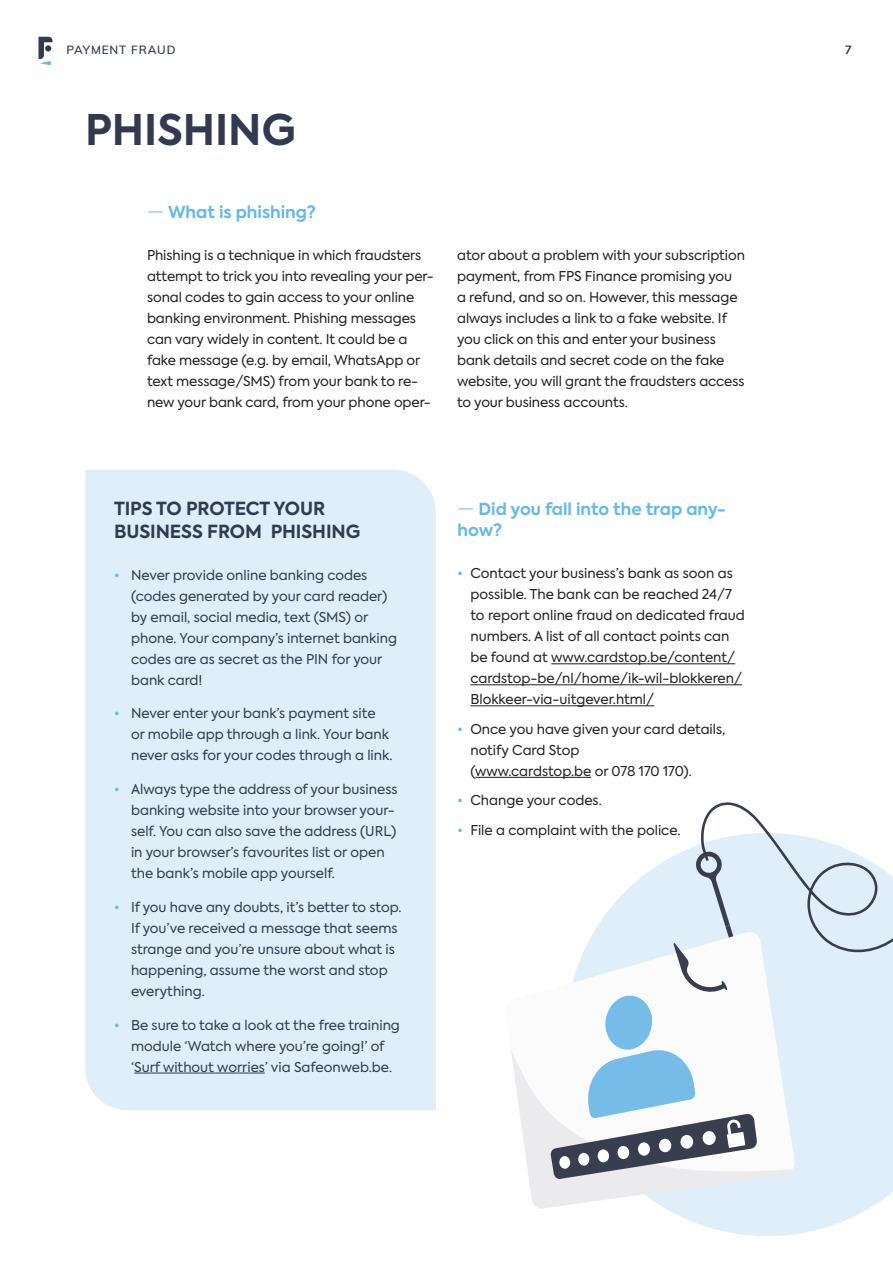
<style>
.page{position:relative;width:893px;height:1263px;background:#fff}
.page>*{position:absolute;margin:0;border:0;box-sizing:border-box;transform-origin:0 0}
.t1{font:700 42px "Axiforma";color:#313a50}
.Body{font:700 18px/22.5px "Axiforma";letter-spacing:-.005em;color:#313a50}
.Body-2{font:700 16.5px/21px "Axiforma";color:#64b9e8}
.Body-3{font:13.5px/21px "Axiforma";letter-spacing:-.005em;color:#231f20}
.Body-4{font:13.5px/21px "Axiforma";color:#313a50}
.t2{font:700 12px "Muli";color:#313a50}
.t3{font:600 11.7px "Muli";letter-spacing:.075em;color:#313a50}
.s1{font-weight:300}
.s2{color:#64b9e8}
</style>
<div class="page">
<svg style="left:38px;top:37px;width:15px;height:28px"></svg>
<div style="left:85px;top:470px;width:351px;height:640px;background:#dfeef9"></div>
<hr style="left:134px;top:1073px;width:131px;height:1px;background:#313a50">
<hr style="left:551px;top:663px;width:184px;height:1px;background:#231f20">
<hr style="left:470px;top:684px;width:272px;height:1px;background:#231f20">
<hr style="left:470px;top:705px;width:184px;height:1px;background:#231f20">
<hr style="left:475px;top:777px;width:116px;height:1px;background:#231f20">
<svg style="left:667px;top:1208px;width:202px;height:28px;fill:#dfeef9"></svg>
<svg style="left:511px;top:802px;width:382px;height:406px"></svg>
<p class="t3" style="left:67px;top:41px;width:110px">PAYMENT FRAUD</p>
<p class="t2" style="left:845px;top:41px;width:9px">7</p>
<p class="t1" style="left:85px;top:101px;width:212px">PHISHING</p>
<p class="Body-2" style="left:147px;top:201px;width:170px"><span class="s1">—</span> What is phishing?</p>
<p class="Body-3" style="left:147px;top:244px;width:288px">Phishing is a technique in which fraudsters attempt to trick you into revealing your per&shy;sonal codes to gain access to your online banking environment. Phishing messages can vary widely in content. It could be a fake message (e.g. by email, WhatsApp or text message/SMS) from your bank to re&shy;new your bank card, from your phone oper-</p>
<p class="Body-3" style="left:457px;top:245px;width:289px">ator about a problem with your subscription payment, from FPS Finance promising you<br>a refund, and so on. However, this message always includes a link to a fake website. If you click on this and enter your business bank details and secret code on the fake website, you will grant the fraudsters access to your business accounts.</p>
<p class="Body" style="left:114px;top:498px;width:248px">TIPS TO PROTECT YOUR<br>BUSINESS FROM PHISHING</p>
<p class="Body-4" style="left:131px;top:564px;width:267px;text-indent:-17px"><span class="s2">•</span> Never provide online banking codes (codes generated by your card reader) by email, social media, text (SMS) or phone. Your company’s internet banking codes are as secret as the PIN for your bank card!</p>
<p class="Body-4" style="left:131px;top:703px;width:263px;text-indent:-17px"><span class="s2">•</span> Never enter your bank’s payment site or mobile app through a link. Your bank never asks for your codes through a link.</p>
<p class="Body-4" style="left:131px;top:779px;width:268px;text-indent:-17px"><span class="s2">•</span> Always type the address of your business banking website into your browser your&shy;self. You can also save the address (URL) in your browser’s favourites list or open the bank’s mobile app yourself.</p>
<p class="Body-4" style="left:131px;top:897px;width:272px;text-indent:-17px"><span class="s2">•</span> If you have any doubts, it’s better to stop.<br>If you’ve received a message that seems strange and you’re unsure about what is happening, assume the worst and stop everything.</p>
<p class="Body-4" style="left:131px;top:1014px;width:270px;text-indent:-17px"><span class="s2">•</span> Be sure to take a look at the free training module ‘Watch where you’re going!’ of ‘Surf without worries’ via Safeonweb.be.</p>
<p class="Body-2" style="left:458px;top:499px;width:270px"><span class="s1">—</span> Did you fall into the trap any&shy;how?</p>
<p class="Body-3" style="left:470px;top:563px;width:276px;text-indent:-13px"><span class="s2">•</span> Contact your business’s bank as soon as possible. The bank can be reached 24/7 to report online fraud on dedicated fraud numbers. A list of all contact points can be found at www.cardstop.be/content/ cardstop-be/nl/home/ik-wil-blokkeren/ Blokkeer-via-uitgever.html/</p>
<p class="Body-3" style="left:470px;top:719px;width:257px;text-indent:-13px"><span class="s2">•</span> Once you have given your card details, notify Card Stop<br>(www.cardstop.be or 078 170 170).</p>
<p class="Body-3" style="left:458px;top:790px;width:146px"><span class="s2">•</span> Change your codes.</p>
<p class="Body-3" style="left:458px;top:820px;width:225px"><span class="s2">•</span> File a complaint with the police.</p>
</div>
